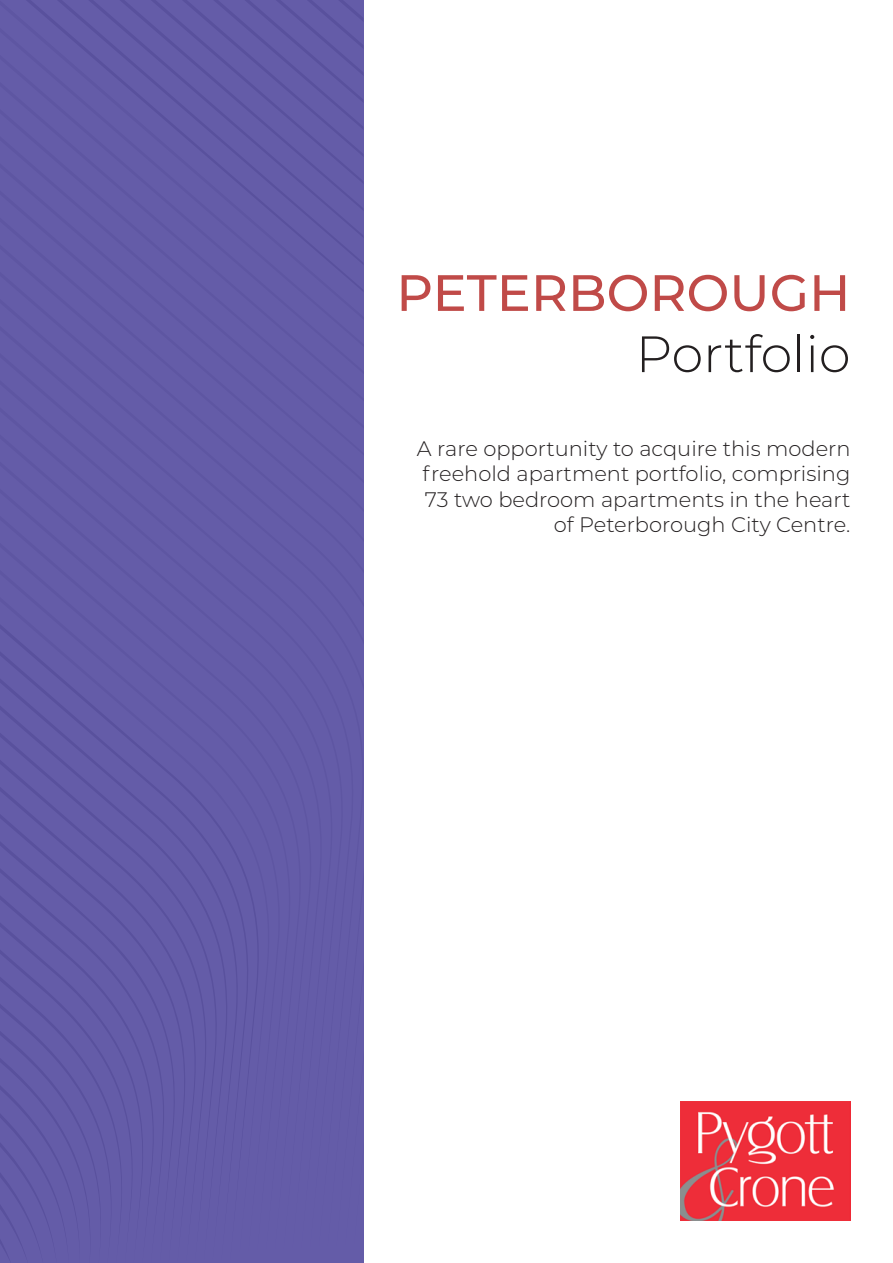
<style>
.page{position:relative;width:893px;height:1263px;background:#fff}
.page>*{position:absolute;margin:0;border:0;box-sizing:border-box;transform-origin:0 0}
.t1{font:500 51px "Montserrat";color:#c04a48}
.t2{font:300 51px "Montserrat";color:#231f20}
.t3{font:300 21px/25.2px "Montserrat";color:#231f20;text-align:right}
</style>
<div class="page">
<div style="left:0;top:0;width:364px;height:1263px;background:#645ca8"></div>
<img style="left:681px;top:1101px;width:169px;height:119px">
<p class="t1" style="left:396px;top:257px;width:456px">PETERBOROUGH</p>
<p class="t2" style="left:636px;top:319px;width:216px">Portfolio</p>
<p class="t3" style="left:417px;top:435px;width:435px">A rare opportunity to acquire this modern freehold apartment portfolio, comprising 73 two bedroom apartments in the heart of Peterborough City Centre.</p>
</div>
